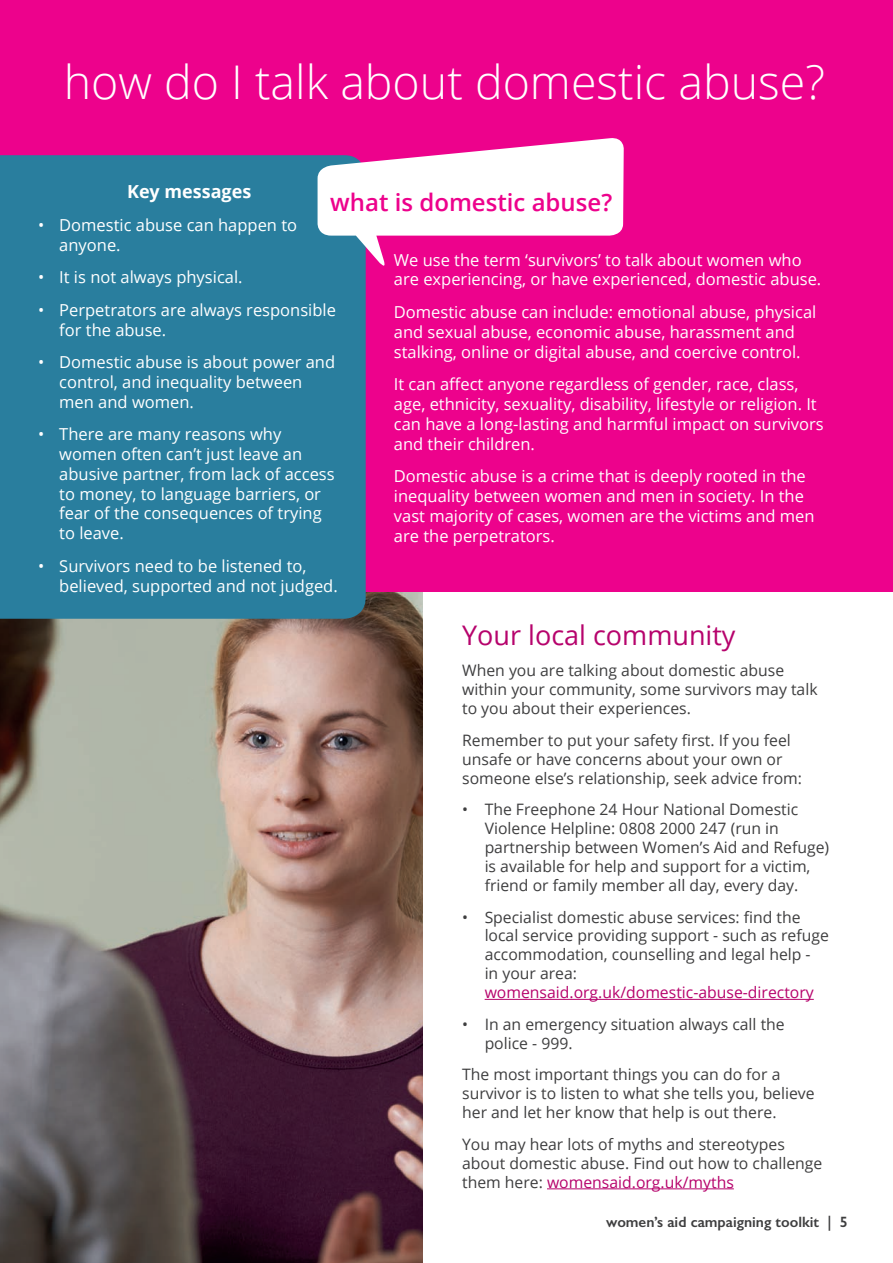
<style>
.page{position:relative;width:893px;height:1263px;background:#fff}
.page>*{position:absolute;margin:0;border:0;box-sizing:border-box;transform-origin:0 0}
.t1{font:300 46.5px "Open Sans";color:#fff}
.t2{font:27px "Open Sans";color:#b6036c}
.t3{font:600 24px "Open Sans";color:#ed028c}
.t4{font:700 18px "Open Sans";color:#fff}
.t5{font:16.5px/19.8px "Open Sans";color:#fff}
.t6{font:15.75px/18.9px "Open Sans";color:#3e3e3f}
.t7{font:15.75px "Open Sans";color:#b6036c}
.t8{font:600 15px "Gill Sans";color:#3e3e3f}
.s1{color:#b6036c}
</style>
<div class="page">
<img style="left:0;top:592px;width:422px;height:671px">
<div style="left:0;top:0;width:893px;height:592px;background:#ed028c"></div>
<hr style="left:485px;top:999px;width:329px;height:1px;background:#b6036c">
<hr style="left:547px;top:1188px;width:187px;height:1px;background:#b6036c">
<div style="left:0;top:155px;width:366px;height:464px;background:#297e9e"></div>
<svg style="left:318px;top:138px;width:306px;height:133px"></svg>
<h1 class="t1" style="left:64px;top:51px;width:763px">how do I talk about domestic abuse?</h1>
<p class="t4" style="left:127px;top:179px;width:126px">Key messages</p>
<p class="t5" style="left:59px;top:214px;width:239px;text-indent:-21px">• Domestic abuse can happen to anyone.</p>
<p class="t5" style="left:38px;top:267px;width:206px">• It is not always physical.</p>
<p class="t5" style="left:59px;top:299px;width:278px;text-indent:-21px">• Perpetrators are always responsible for the abuse.</p>
<p class="t5" style="left:59px;top:352px;width:277px;text-indent:-21px">• Domestic abuse is about power and control, and inequality between men and women.</p>
<p class="t5" style="left:59px;top:424px;width:277px;text-indent:-21px">• There are many reasons why women often can’t just leave an abusive partner, from lack of access to money, to language barriers, or fear of the consequences of trying to leave.</p>
<p class="t5" style="left:59px;top:555px;width:280px;text-indent:-21px">• Survivors need to be listened to, believed, supported and not judged.</p>
<h3 class="t3" style="left:330px;top:186px;width:283px">what is domestic abuse?</h3>
<p class="t5" style="left:394px;top:249px;width:429px">We use the term ‘survivors’ to talk about women who are experiencing, or have experienced, domestic abuse.</p>
<p class="t5" style="left:394px;top:302px;width:424px">Domestic abuse can include: emotional abuse, physical and sexual abuse, economic abuse, harassment and stalking, online or digital abuse, and coercive control.</p>
<p class="t5" style="left:394px;top:374px;width:431px">It can affect anyone regardless of gender, race, class, age, ethnicity, sexuality, disability, lifestyle or religion. It can have a long-lasting and harmful impact on survivors and their children.</p>
<p class="t5" style="left:394px;top:466px;width:422px">Domestic abuse is a crime that is deeply rooted in the inequality between women and men in society. In the vast majority of cases, women are the victims and men are the perpetrators.</p>
<h2 class="t2" style="left:462px;top:616px;width:275px">Your local community</h2>
<p class="t6" style="left:462px;top:661px;width:357px">When you are talking about domestic abuse within your community, some survivors may talk to you about their experiences.</p>
<p class="t6" style="left:462px;top:730px;width:341px">Remember to put your safety first. If you feel unsafe or have concerns about your own or someone else’s relationship, seek advice from:</p>
<p class="t6" style="left:485px;top:800px;width:346px;text-indent:-23px">• The Freephone 24 Hour National Domestic Violence Helpline: 0808 2000 247 (run in partnership between Women’s Aid and Refuge) is available for help and support for a victim, friend or family member all day, every day.</p>
<p class="t6" style="left:485px;top:907px;width:346px;text-indent:-23px">• Specialist domestic abuse services: find the local service providing support - such as refuge accommodation, counselling and legal help -<br>in your area:</p>
<p class="t7" style="left:485px;top:982px;width:331px">womensaid.org.uk/domestic-abuse-directory</p>
<p class="t6" style="left:485px;top:1014px;width:302px;text-indent:-23px">• In an emergency situation always call the police - 999.</p>
<p class="t6" style="left:462px;top:1065px;width:354px">The most important things you can do for a survivor is to listen to what she tells you, believe her and let her know that help is out there.</p>
<p class="t6" style="left:462px;top:1134px;width:362px">You may hear lots of myths and stereotypes about domestic abuse. Find out how to challenge them here: <span class="s1">womensaid.org.uk/myths</span></p>
<p class="t8" style="left:606px;top:1213px;width:243px">women’s aid campaigning toolkit | 5</p>
</div>
